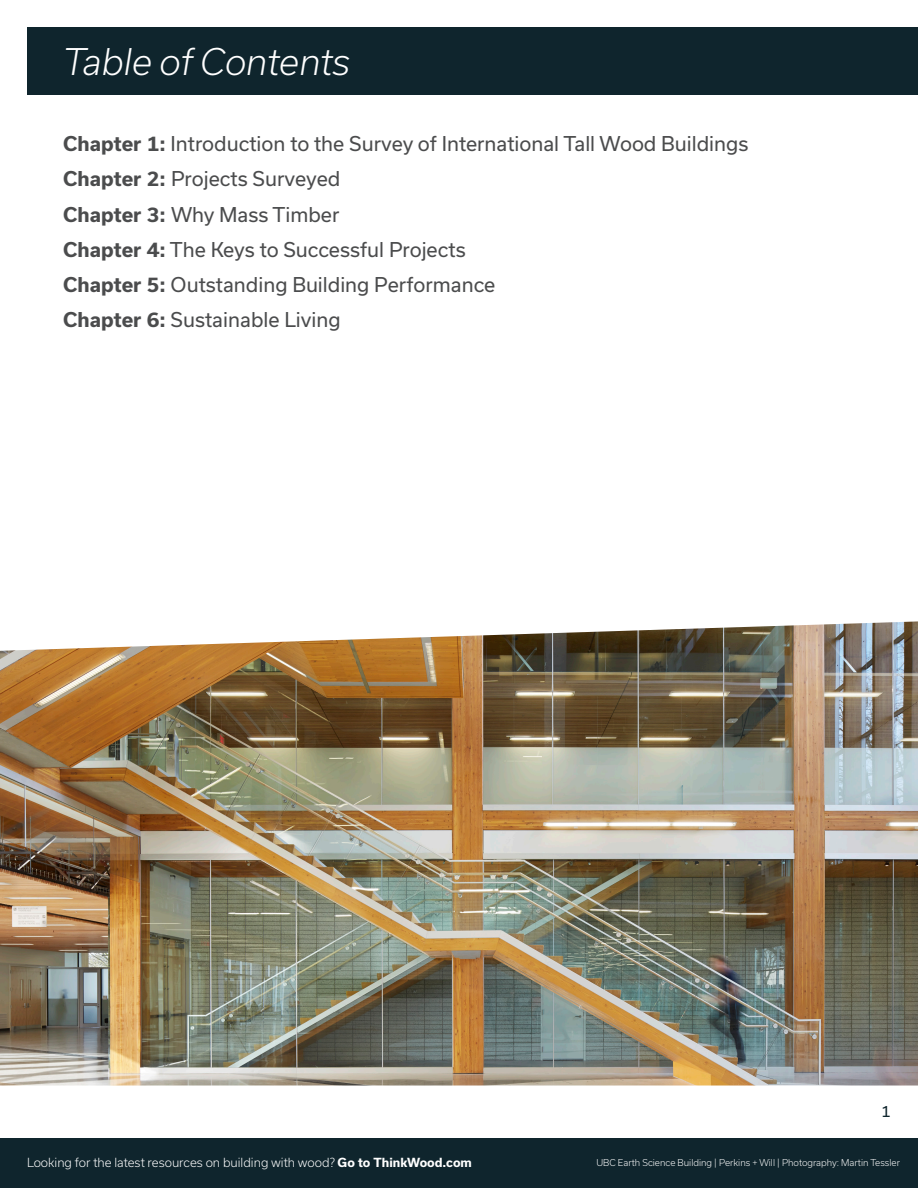
<style>
.page{position:relative;width:918px;height:1188px;background:#fff}
.page>*{position:absolute;margin:0;border:0;box-sizing:border-box;transform-origin:0 0}
.t1{font:italic 300 35.1px "Usual";color:#fff}
.Paragraph_Style_2{font:19.5px "Usual";color:#4b4c4d}
.t2{font:15px "Usual";color:#0f252d}
.t3{font:300 12px "Usual";color:#fff}
.t4{font:300 9px "Usual";color:#fff}
.s1{font-weight:700}
</style>
<div class="page">
<div style="left:0;top:1138px;width:918px;height:50px;background:#0f252d"></div>
<div style="left:27px;top:27px;width:891px;height:67px;background:#0f252d"></div>
<img style="left:0;top:621px;width:918px;height:465px">
<p class="t1" style="left:63px;top:42px;width:288px">Table of Contents</p>
<p class="Paragraph_Style_2" style="left:63px;top:133px;width:687px"><span class="s1">Chapter 1:</span> Introduction to the Survey of International Tall Wood Buildings</p>
<p class="Paragraph_Style_2" style="left:63px;top:168px;width:279px"><span class="s1">Chapter 2:</span> Projects Surveyed</p>
<p class="Paragraph_Style_2" style="left:63px;top:203px;width:278px"><span class="s1">Chapter 3:</span> Why Mass Timber</p>
<p class="Paragraph_Style_2" style="left:63px;top:238px;width:404px"><span class="s1">Chapter 4:</span> The Keys to Successful Projects</p>
<p class="Paragraph_Style_2" style="left:63px;top:274px;width:434px"><span class="s1">Chapter 5:</span> Outstanding Building Performance</p>
<p class="Paragraph_Style_2" style="left:63px;top:309px;width:279px"><span class="s1">Chapter 6:</span> Sustainable Living</p>
<p class="t2" style="left:882px;top:1103px;width:11px">1</p>
<p class="t3" style="left:27px;top:1156px;width:446px">Looking for the latest resources on building with wood? <span class="s1">Go to ThinkWood.com</span></p>
<p class="t4" style="left:596px;top:1157px;width:305px">UBC Earth Science Building | Perkins + Will | Photography: Martin Tessler</p>
</div>
